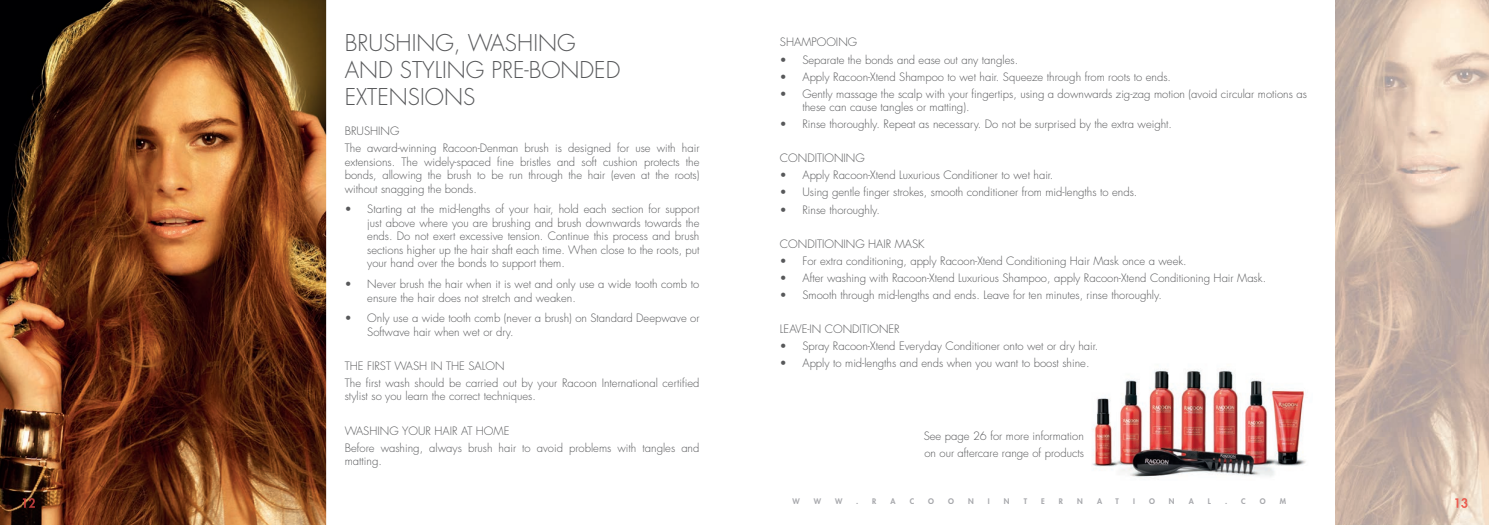
<style>
.page{position:relative;width:1489px;height:525px;background:#fff}
.page>*{position:absolute;margin:0;border:0;box-sizing:border-box;transform-origin:0 0}
.t1{font:300 22.5px/27px "Futura";color:#57585a}
.t2{font:300 11.25px/13.5px "Futura";color:#57585a}
.t3{font:800 7.5px "Futura";color:#a7a8ac}
</style>
<div class="page">
<img style="left:1092px;top:369px;width:214px;height:108px">
<img style="left:1335px;top:0;width:153px;height:524px">
<img style="left:0;top:0;width:326px;height:524px">
<svg style="left:23px;top:498px;width:12px;height:9px"></svg>
<svg style="left:1455px;top:498px;width:12px;height:9px"></svg>
<h1 class="t1" style="left:345px;top:29px;width:277px">BRUSHING, WASHING<br>AND STYLING PRE-BONDED<br>EXTENSIONS</h1>
<p class="t2" style="left:345px;top:123px;width:356px;line-height:17px">BRUSHING<br>The award-winning Racoon-Denman brush is designed for use with hair</p>
<p class="t2" style="left:345px;top:155px;width:356px;text-align:justify">extensions. The widely-spaced fine bristles and soft cushion protects the bonds, allowing the brush to be run through the hair (even at the roots) without snagging the bonds.</p>
<p class="t2" style="left:367px;top:202px;width:334px;text-align:justify;text-indent:-22px">• Starting at the mid-lengths of your hair, hold each section for support just above where you are brushing and brush downwards towards the ends. Do not exert excessive tension. Continue this process and brush sections higher up the hair shaft each time. When close to the roots, put your hand over the bonds to support them.</p>
<p class="t2" style="left:367px;top:277px;width:333px;text-indent:-22px">• Never brush the hair when it is wet and only use a wide tooth comb to ensure the hair does not stretch and weaken.</p>
<p class="t2" style="left:367px;top:311px;width:334px;text-indent:-22px">• Only use a wide tooth comb (never a brush) on Standard Deepwave or<br>Softwave hair when wet or dry.</p>
<p class="t2" style="left:345px;top:357px;width:356px;line-height:17px">THE FIRST WASH IN THE SALON<br>The first wash should be carried out by your Racoon International certified</p>
<p class="t2" style="left:345px;top:389px;width:193px">stylist so you learn the correct techniques.</p>
<p class="t2" style="left:345px;top:422px;width:356px;line-height:17px">WASHING YOUR HAIR AT HOME<br>Before washing, always brush hair to avoid problems with tangles and</p>
<p class="t2" style="left:345px;top:454px;width:39px">matting.</p>
<p class="t2" style="left:780px;top:36px;width:79px">SHAMPOOING</p>
<p class="t2" style="left:780px;top:53px;width:240px">• Separate the bonds and ease out any tangles.</p>
<p class="t2" style="left:780px;top:70px;width:392px">• Apply Racoon-Xtend Shampoo to wet hair. Squeeze through from roots to ends.</p>
<p class="t2" style="left:802px;top:87px;width:506px;text-indent:-22px">• Gently massage the scalp with your fingertips, using a downwards zig-zag motion (avoid circular motions as these can cause tangles or matting).</p>
<p class="t2" style="left:780px;top:117px;width:393px">• Rinse thoroughly. Repeat as necessary. Do not be surprised by the extra weight.</p>
<p class="t2" style="left:780px;top:151px;width:86px">CONDITIONING</p>
<p class="t2" style="left:780px;top:168px;width:275px">• Apply Racoon-Xtend Luxurious Conditioner to wet hair.</p>
<p class="t2" style="left:780px;top:186px;width:359px">• Using gentle finger strokes, smooth conditioner from mid-lengths to ends.</p>
<p class="t2" style="left:780px;top:203px;width:102px">• Rinse thoroughly.</p>
<p class="t2" style="left:780px;top:237px;width:146px">CONDITIONING HAIR MASK</p>
<p class="t2" style="left:780px;top:254px;width:408px">• For extra conditioning, apply Racoon-Xtend Conditioning Hair Mask once a week.</p>
<p class="t2" style="left:780px;top:271px;width:487px">• After washing with Racoon-Xtend Luxurious Shampoo, apply Racoon-Xtend Conditioning Hair Mask.</p>
<p class="t2" style="left:780px;top:288px;width:383px">• Smooth through mid-lengths and ends. Leave for ten minutes, rinse thoroughly.</p>
<p class="t2" style="left:780px;top:322px;width:121px">LEAVE-IN CONDITIONER</p>
<p class="t2" style="left:780px;top:339px;width:320px">• Spray Racoon-Xtend Everyday Conditioner onto wet or dry hair.</p>
<p class="t2" style="left:780px;top:356px;width:311px">• Apply to mid-lengths and ends when you want to boost shine.</p>
<p class="t2" style="left:923px;top:427px;width:162px;line-height:17px">See page 26 for more information on our aftercare range of products</p>
<p class="t3" style="left:792px;top:495px;width:9px">W</p>
<p class="t3" style="left:813px;top:495px;width:9px">W</p>
<p class="t3" style="left:835px;top:495px;width:9px">W</p>
<p class="t3" style="left:856px;top:495px;width:4px">.</p>
<p class="t3" style="left:872px;top:495px;width:6px">R</p>
<p class="t3" style="left:890px;top:495px;width:7px">A</p>
<p class="t3" style="left:909px;top:495px;width:6px">C</p>
<p class="t3" style="left:928px;top:495px;width:7px">O</p>
<p class="t3" style="left:948px;top:495px;width:7px">O</p>
<p class="t3" style="left:968px;top:495px;width:7px">N</p>
<p class="t3" style="left:987px;top:495px;width:3px">I</p>
<p class="t3" style="left:1003px;top:495px;width:7px">N</p>
<p class="t3" style="left:1023px;top:495px;width:5px">T</p>
<p class="t3" style="left:1041px;top:495px;width:5px">E</p>
<p class="t3" style="left:1058px;top:495px;width:6px">R</p>
<p class="t3" style="left:1077px;top:495px;width:7px">N</p>
<p class="t3" style="left:1096px;top:495px;width:7px">A</p>
<p class="t3" style="left:1115px;top:495px;width:5px">T</p>
<p class="t3" style="left:1132px;top:495px;width:3px">I</p>
<p class="t3" style="left:1148px;top:495px;width:7px">O</p>
<p class="t3" style="left:1168px;top:495px;width:7px">N</p>
<p class="t3" style="left:1188px;top:495px;width:7px">A</p>
<p class="t3" style="left:1207px;top:495px;width:5px">L</p>
<p class="t3" style="left:1224px;top:495px;width:4px">.</p>
<p class="t3" style="left:1241px;top:495px;width:6px">C</p>
<p class="t3" style="left:1259px;top:495px;width:7px">O</p>
<p class="t3" style="left:1279px;top:495px;width:8px">M</p>
</div>
